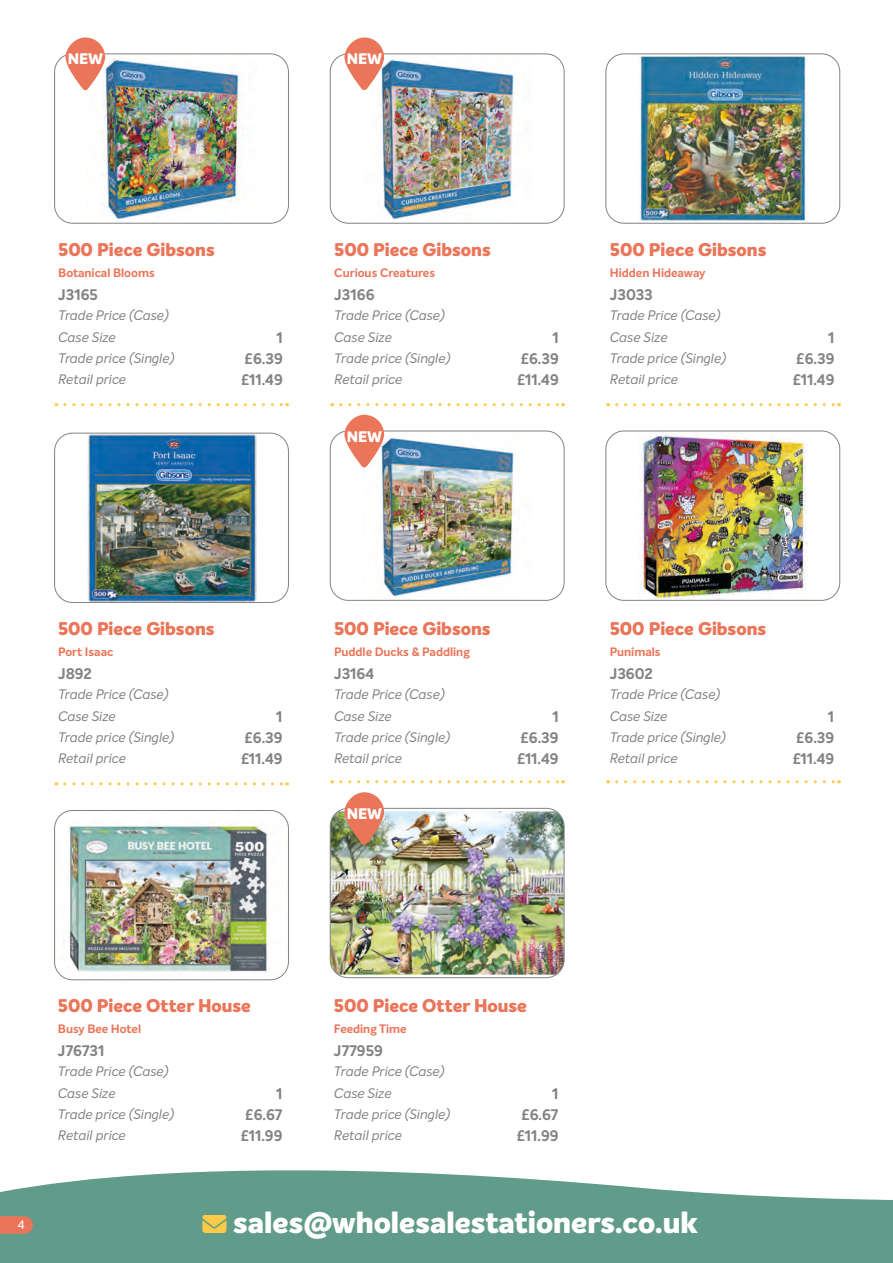
<style>
.page{position:relative;width:893px;height:1263px;background:#fff}
.page>*{position:absolute;margin:0;border:0;box-sizing:border-box;transform-origin:0 0}
.t1{font:800 30px "Intelo";color:#fff}
.t2{font:800 18px "Intelo";color:#ea7559}
.t3{font:700 15px "Intelo";color:#828386}
.t4{font:800 15px "Intelo";color:#fff}
.t5{font:italic 13.5px "Intelo";color:#828386}
.t6{font:700 12px "Intelo";color:#ea7559}
.t7{font:500 12px "Intelo";color:#fff}
</style>
<div class="page">
<img style="left:55px;top:810px;width:233px;height:170px">
<div style="left:54px;top:810px;width:235px;height:170px;border:1px solid #828386;border-radius:18px"></div>
<img style="left:103px;top:56px;width:141px;height:163px">
<div style="left:54px;top:54px;width:235px;height:169px;border:1px solid #828386;border-radius:18px"></div>
<svg style="left:65px;top:403px;width:223px;height:3px"></svg>
<img style="left:87px;top:435px;width:169px;height:166px">
<div style="left:54px;top:433px;width:235px;height:170px;border:1px solid #828386;border-radius:18px"></div>
<svg style="left:65px;top:782px;width:223px;height:3px"></svg>
<img style="left:330px;top:811px;width:234px;height:164px">
<div style="left:330px;top:808px;width:234px;height:170px;border:1px solid #828386;border-radius:18px"></div>
<img style="left:364px;top:56px;width:151px;height:163px">
<div style="left:330px;top:54px;width:234px;height:169px;border:1px solid #828386;border-radius:18px"></div>
<img style="left:638px;top:56px;width:169px;height:165px">
<div style="left:606px;top:54px;width:234px;height:169px;border:1px solid #828386;border-radius:18px"></div>
<svg style="left:341px;top:403px;width:222px;height:3px"></svg>
<svg style="left:617px;top:403px;width:222px;height:3px"></svg>
<img style="left:363px;top:434px;width:153px;height:163px">
<div style="left:330px;top:431px;width:234px;height:169px;border:1px solid #828386;border-radius:18px"></div>
<img style="left:638px;top:433px;width:169px;height:165px">
<div style="left:606px;top:431px;width:234px;height:169px;border:1px solid #828386;border-radius:18px"></div>
<svg style="left:341px;top:780px;width:222px;height:3px"></svg>
<svg style="left:617px;top:780px;width:222px;height:3px"></svg>
<svg style="left:0;top:1170px;width:893px;height:93px;background:#75a899"></svg>
<svg style="left:202px;top:1215px;width:24px;height:18px"></svg>
<svg style="left:0;top:1216px;width:33px;height:18px"></svg>
<svg style="left:66px;top:37px;width:39px;height:53px"></svg>
<svg style="left:344px;top:37px;width:40px;height:53px"></svg>
<svg style="left:344px;top:415px;width:40px;height:52px"></svg>
<svg style="left:344px;top:792px;width:40px;height:53px;background:#d2876b"></svg>
<p class="t4" style="left:68px;top:49px;width:37px">NEW</p>
<p class="t4" style="left:347px;top:49px;width:37px">NEW</p>
<p class="t2" style="left:58px;top:238px;width:158px">500 Piece Gibsons</p>
<p class="t6" style="left:58px;top:265px;width:98px">Botanical Blooms</p>
<p class="t3" style="left:58px;top:285px;width:41px">J3165</p>
<p class="t5" style="left:58px;top:307px;width:112px">Trade Price (Case)</p>
<p class="t5" style="left:58px;top:329px;width:59px">Case Size</p>
<p class="t3" style="left:276px;top:328px;width:8px">1</p>
<p class="t5" style="left:58px;top:350px;width:118px">Trade price (Single)</p>
<p class="t3" style="left:245px;top:349px;width:40px">£6.39</p>
<p class="t5" style="left:58px;top:371px;width:69px">Retail price</p>
<p class="t3" style="left:241px;top:370px;width:43px">£11.49</p>
<p class="t2" style="left:334px;top:238px;width:158px">500 Piece Gibsons</p>
<p class="t6" style="left:334px;top:265px;width:102px">Curious Creatures</p>
<p class="t3" style="left:334px;top:285px;width:42px">J3166</p>
<p class="t5" style="left:334px;top:307px;width:112px">Trade Price (Case)</p>
<p class="t5" style="left:334px;top:329px;width:59px">Case Size</p>
<p class="t3" style="left:552px;top:328px;width:8px">1</p>
<p class="t5" style="left:334px;top:350px;width:118px">Trade price (Single)</p>
<p class="t3" style="left:521px;top:349px;width:40px">£6.39</p>
<p class="t5" style="left:334px;top:371px;width:69px">Retail price</p>
<p class="t3" style="left:517px;top:370px;width:43px">£11.49</p>
<p class="t4" style="left:347px;top:427px;width:37px">NEW</p>
<p class="t2" style="left:610px;top:238px;width:158px">500 Piece Gibsons</p>
<p class="t6" style="left:610px;top:265px;width:97px">Hidden Hideaway</p>
<p class="t3" style="left:610px;top:285px;width:44px">J3033</p>
<p class="t5" style="left:610px;top:307px;width:112px">Trade Price (Case)</p>
<p class="t5" style="left:610px;top:329px;width:59px">Case Size</p>
<p class="t3" style="left:828px;top:328px;width:8px">1</p>
<p class="t5" style="left:610px;top:350px;width:118px">Trade price (Single)</p>
<p class="t3" style="left:796px;top:349px;width:40px">£6.39</p>
<p class="t5" style="left:610px;top:371px;width:69px">Retail price</p>
<p class="t3" style="left:793px;top:370px;width:43px">£11.49</p>
<p class="t2" style="left:58px;top:617px;width:158px">500 Piece Gibsons</p>
<p class="t6" style="left:58px;top:644px;width:57px">Port Isaac</p>
<p class="t3" style="left:58px;top:664px;width:35px">J892</p>
<p class="t5" style="left:58px;top:686px;width:112px">Trade Price (Case)</p>
<p class="t5" style="left:58px;top:707px;width:59px">Case Size</p>
<p class="t3" style="left:276px;top:707px;width:8px">1</p>
<p class="t5" style="left:58px;top:729px;width:118px">Trade price (Single)</p>
<p class="t3" style="left:244px;top:728px;width:40px">£6.39</p>
<p class="t5" style="left:58px;top:750px;width:69px">Retail price</p>
<p class="t3" style="left:241px;top:749px;width:43px">£11.49</p>
<p class="t2" style="left:334px;top:617px;width:158px">500 Piece Gibsons</p>
<p class="t6" style="left:334px;top:644px;width:137px">Puddle Ducks &amp; Paddling</p>
<p class="t3" style="left:334px;top:664px;width:42px">J3164</p>
<p class="t5" style="left:334px;top:686px;width:112px">Trade Price (Case)</p>
<p class="t5" style="left:334px;top:707px;width:59px">Case Size</p>
<p class="t3" style="left:552px;top:707px;width:8px">1</p>
<p class="t5" style="left:334px;top:729px;width:118px">Trade price (Single)</p>
<p class="t3" style="left:520px;top:728px;width:40px">£6.39</p>
<p class="t5" style="left:334px;top:750px;width:69px">Retail price</p>
<p class="t3" style="left:517px;top:749px;width:43px">£11.49</p>
<p class="t4" style="left:347px;top:804px;width:37px">NEW</p>
<p class="t2" style="left:610px;top:617px;width:158px">500 Piece Gibsons</p>
<p class="t6" style="left:610px;top:644px;width:52px">Punimals</p>
<p class="t3" style="left:610px;top:664px;width:45px">J3602</p>
<p class="t5" style="left:610px;top:686px;width:112px">Trade Price (Case)</p>
<p class="t5" style="left:610px;top:707px;width:59px">Case Size</p>
<p class="t3" style="left:828px;top:707px;width:8px">1</p>
<p class="t5" style="left:610px;top:729px;width:118px">Trade price (Single)</p>
<p class="t3" style="left:796px;top:728px;width:40px">£6.39</p>
<p class="t5" style="left:610px;top:750px;width:69px">Retail price</p>
<p class="t3" style="left:793px;top:749px;width:43px">£11.49</p>
<p class="t7" style="left:18px;top:1217px;width:8px">4</p>
<p class="t2" style="left:58px;top:994px;width:194px">500 Piece Otter House</p>
<p class="t6" style="left:58px;top:1021px;width:85px">Busy Bee Hotel</p>
<p class="t3" style="left:58px;top:1041px;width:48px">J76731</p>
<p class="t5" style="left:58px;top:1063px;width:112px">Trade Price (Case)</p>
<p class="t5" style="left:58px;top:1085px;width:59px">Case Size</p>
<p class="t3" style="left:276px;top:1084px;width:8px">1</p>
<p class="t5" style="left:58px;top:1106px;width:118px">Trade price (Single)</p>
<p class="t3" style="left:245px;top:1105px;width:39px">£6.67</p>
<p class="t5" style="left:58px;top:1127px;width:69px">Retail price</p>
<p class="t3" style="left:241px;top:1126px;width:43px">£11.99</p>
<p class="t2" style="left:334px;top:994px;width:194px">500 Piece Otter House</p>
<p class="t6" style="left:334px;top:1021px;width:74px">Feeding Time</p>
<p class="t3" style="left:334px;top:1041px;width:50px">J77959</p>
<p class="t5" style="left:334px;top:1063px;width:112px">Trade Price (Case)</p>
<p class="t5" style="left:334px;top:1085px;width:59px">Case Size</p>
<p class="t3" style="left:552px;top:1084px;width:8px">1</p>
<p class="t5" style="left:334px;top:1106px;width:118px">Trade price (Single)</p>
<p class="t3" style="left:521px;top:1105px;width:39px">£6.67</p>
<p class="t5" style="left:334px;top:1127px;width:69px">Retail price</p>
<p class="t3" style="left:517px;top:1126px;width:43px">£11.99</p>
<p class="t1" style="left:233px;top:1203px;width:466px">sales@wholesalestationers.co.uk</p>
</div>
